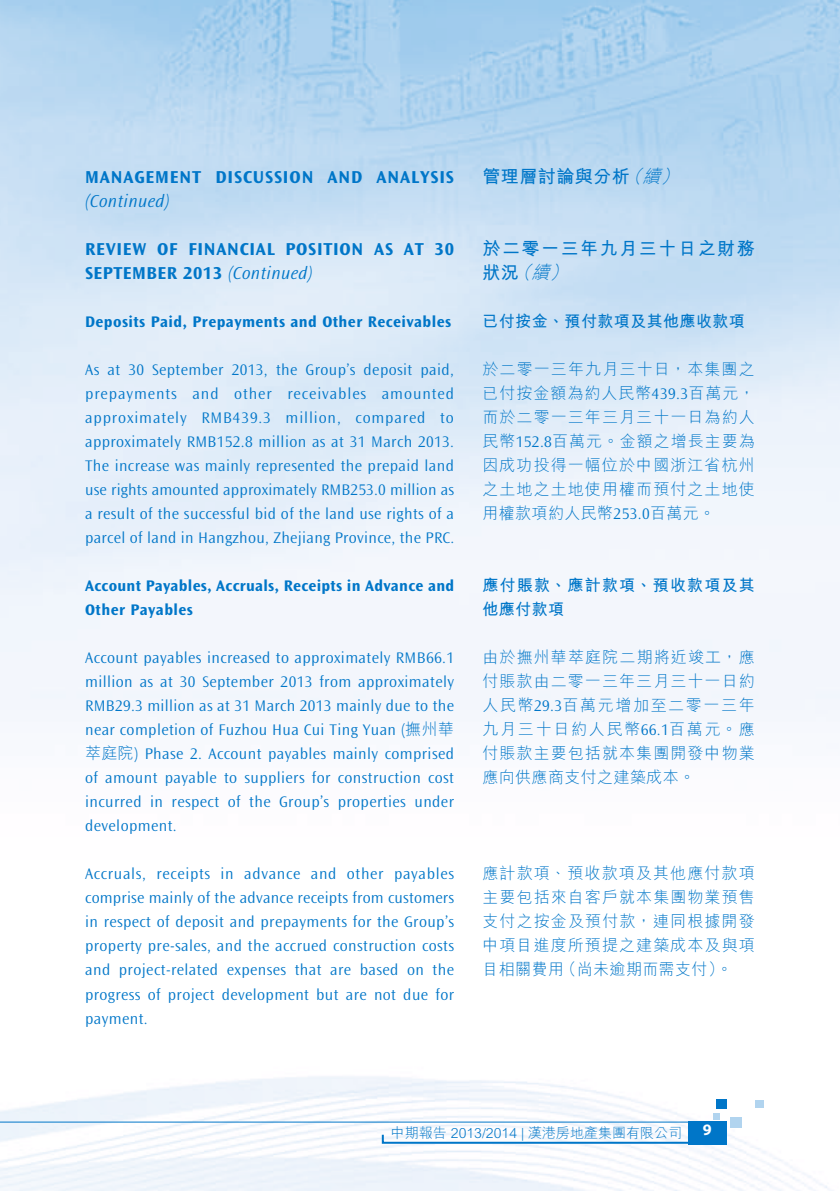
<style>
.page{position:relative;width:840px;height:1191px;background:#fff}
.page>*{position:absolute;margin:0;border:0;box-sizing:border-box;transform-origin:0 0}
.t1{font:700 18px "Ocean Sans Std";letter-spacing:.05em;color:#0076c8}
.t2{font:700 18px "Ocean Sans Std";letter-spacing:.025em;color:#0076c8}
.t3{font:700 18px/24px "M Hei HK";letter-spacing:.085em;color:#0076c8}
.t4{font:700 18px "M Hei HK";letter-spacing:.025em;color:#0076c8}
.t5{font:italic 300 18px "Ocean Sans Std";letter-spacing:.025em;color:#0076c8}
.t6{font:300 16px/24px "Ocean Sans Std";letter-spacing:.025em;color:#0076c8;text-align:justify}
.t7{font:300 16px/24px "M Hei HK";letter-spacing:.065em;color:#0076c8;text-align:justify}
.t8{font:700 16px/24px "Ocean Sans Std";letter-spacing:.025em;color:#0076c8}
.t9{font:700 16px/24px "M Hei HK";letter-spacing:.075em;color:#0076c8}
.t10{font:700 16px "M Hei HK";letter-spacing:.025em;color:#0076c8}
.t11{font:700 16px "Myriad Pro";color:#fff}
.t12{font:300 14px "M Hei HK";color:#0076c8}
.s1{font-weight:300;font-style:italic}
.s2{font-family:"M Hei HK"}
.s3{font-family:"Ocean Sans Std"}
</style>
<div class="page">
<img style="left:0;top:0;width:839px;height:1191px">
<div style="left:754px;top:1100px;width:9px;height:8px;background:#b1d4ef"></div>
<div style="left:730px;top:1117px;width:11px;height:10px;background:#b1d4ef"></div>
<div style="left:712px;top:1113px;width:7px;height:6px;background:#b1d4ef"></div>
<div style="left:716px;top:1099px;width:10px;height:10px;background:#0076c8"></div>
<div style="left:687px;top:1121px;width:39px;height:24px;background:#0076c8"></div>
<svg style="left:380px;top:1132px;width:308px;height:12px"></svg>
<hr style="left:0;top:1121px;width:712px;height:1px;background:#0076c8">
<p class="t1" style="left:85px;top:167px;width:370px">Management Discussion and Analysis</p>
<p class="t5" style="left:85px;top:191px;width:86px">(Continued)</p>
<p class="t1" style="left:85px;top:239px;width:123px">REVIEW OF FINANCIAL</p>
<p class="t1" style="left:285px;top:239px;width:21px">POSITION</p>
<p class="t1" style="left:374px;top:239px;width:81px">AS AT 30</p>
<p class="t2" style="left:85px;top:263px;width:228px">SE PTE MBER 2013 <span class="s1">(Continued)</span></p>
<p class="t8" style="left:85px;top:310px;width:367px">Deposits Paid, Prepayments and Other Receivables</p>
<p class="t6" style="left:85px;top:358px;width:370px">As at 30 September 2013, the Group’s deposit paid, prepayments and other receivables amounted approximately RMB439.3 million, compared to approximately RMB152.8 million as at 31 March 2013.<br>The increase was mainly represented the prepaid land use rights amounted approximately RMB253.0 million as a result of the successful bid of the land use rights of a parcel of land in Hangzhou, Zhejiang Province, the PRC.</p>
<p class="t8" style="left:85px;top:574px;width:370px">Account Payables, Accruals, Receipts in Advance and<br>Other Payables</p>
<p class="t6" style="left:85px;top:646px;width:370px">Account payables increased to approximately RMB66.1 million as at 30 September 2013 from approximately RMB29.3 million as at 31 March 2013 mainly due to the near completion of Fuzhou Hua Cui Ting Yuan (<span class="s2">撫州華萃庭院</span>) Phase 2. Account payables mainly comprised of amount payable to suppliers for construction cost incurred in respect of the Group’s properties under development.</p>
<p class="t6" style="left:85px;top:862px;width:370px">Accruals, receipts in advance and other payables comprise mainly of the advance receipts from customers in respect of deposit and prepayments for the Group’s property pre-sales, and the accrued construction costs and project-related expenses that are based on the progress of project development but are not due for payment.</p>
<p class="t4" style="left:482px;top:163px;width:204px">管理層討論與分析<span class="s1">（續）</span></p>
<p class="t3" style="left:482px;top:235px;width:274px">於二零一三年九月三十日之財務狀況<span class="s1">（續）</span></p>
<p class="t10" style="left:482px;top:310px;width:264px">已付按金、預付款項及其他應收款項</p>
<p class="t7" style="left:482px;top:357px;width:274px">於二零一三年九月三十日，本集團之已付按金額為約人民幣<span class="s3">439.3</span>百萬元，而於二零一三年三月三十一日為約人民幣<span class="s3">152.8</span>百萬元。金額之增長主要為因成功投得一幅位於中國浙江省杭州之土地之土地使用權而預付之土地使用權款項約人民幣<span class="s3">253.0</span>百萬元。</p>
<p class="t9" style="left:482px;top:572px;width:274px">應付賬款、應計款項、預收款項及其他應付款項</p>
<p class="t7" style="left:482px;top:645px;width:274px">由於撫州華萃庭院二期將近竣工，應付賬款由二零一三年三月三十一日約人民幣<span class="s3">29.3</span>百萬元增加至二零一三年九月三十日約人民幣<span class="s3">66.1</span>百萬元。應付賬款主要包括就本集團開發中物業應向供應商支付之建築成本。</p>
<p class="t7" style="left:482px;top:861px;width:274px">應計款項、預收款項及其他應付款項主要包括來自客戶就本集團物業預售支付之按金及預付款，連同根據開發中項目進度所預提之建築成本及與項目相關費用（尚未逾期而需支付）。</p>
<p class="t12" style="left:391px;top:1123px;width:292px">中期報告 2013/2014 | 漢港房地產集團有限公司</p>
<p class="t11" style="left:702px;top:1119px;width:10px">9</p>
</div>
